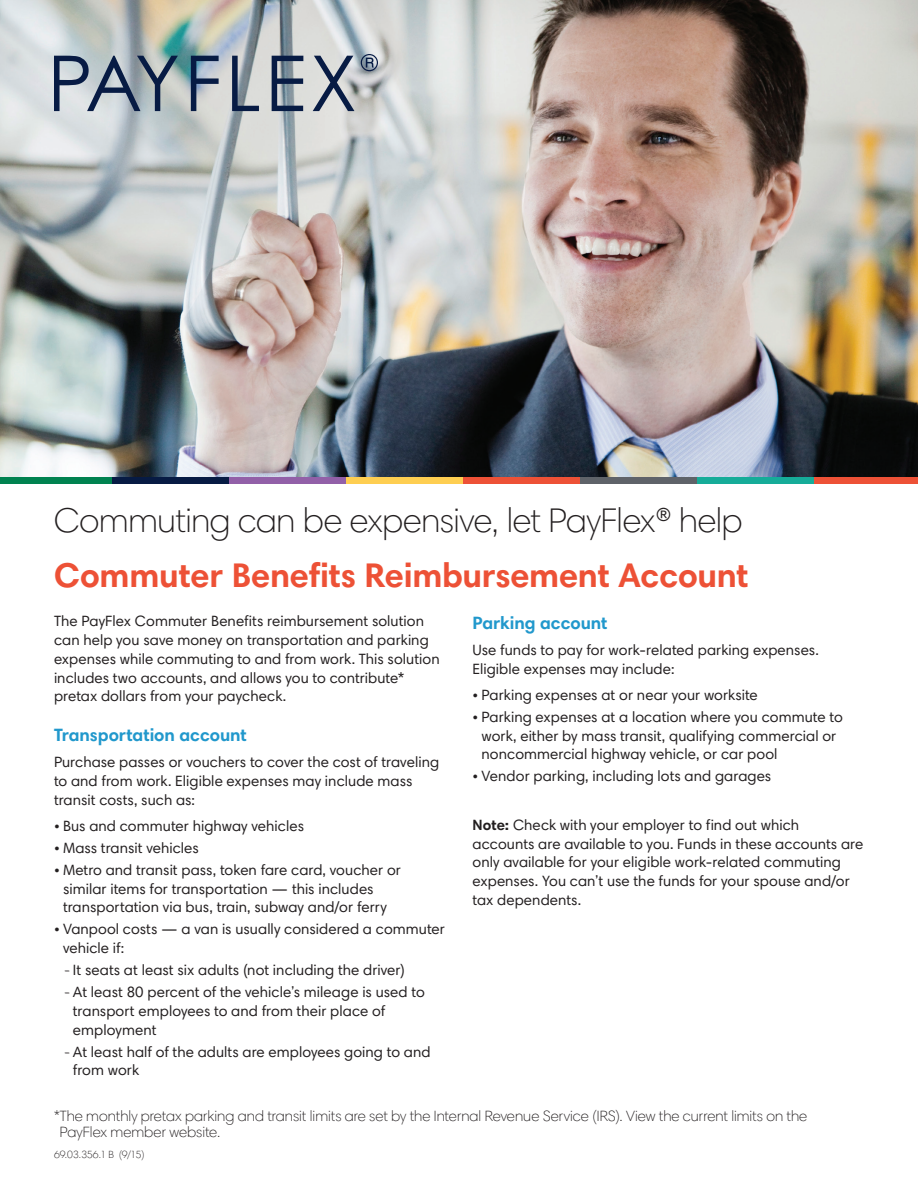
<style>
.page{position:relative;width:918px;height:1188px;background:#fff}
.page>*{position:absolute;margin:0;border:0;box-sizing:border-box;transform-origin:0 0}
.t1{font:300 34.5px "Harmonia Sans Std";letter-spacing:-.01em;color:#231f20}
.t2{font:700 34.5px "Harmonia Sans Std";letter-spacing:-.005em;color:#ed5136}
.t3{font:700 18px "Harmonia Sans Std";letter-spacing:-.005em;color:#2198cc}
.t4{font:15px/18.8px "Harmonia Sans Std";letter-spacing:.005em;color:#231f20}
.t5{font:300 15px/16.5px "Harmonia Sans Std";color:#231f20}
.t6{font:300 10.5px "Harmonia Sans Std";letter-spacing:.005em;color:#231f20}
.s1{font-family:"Foco";font-weight:300}
.s2{font-weight:700}
</style>
<div class="page">
<div style="left:0;top:476px;width:113px;height:8px;background:#008250"></div>
<div style="left:113px;top:476px;width:117px;height:8px;background:#071b44"></div>
<div style="left:230px;top:476px;width:117px;height:8px;background:#9260a8"></div>
<div style="left:347px;top:476px;width:117px;height:8px;background:#fece51"></div>
<div style="left:463px;top:476px;width:117px;height:8px;background:#ed5136"></div>
<div style="left:580px;top:476px;width:117px;height:8px;background:#5f6369"></div>
<div style="left:697px;top:476px;width:117px;height:8px;background:#16ac99"></div>
<div style="left:814px;top:476px;width:104px;height:8px;background:#ed5136"></div>
<img style="left:0;top:0;width:918px;height:476px">
<svg style="left:54px;top:56px;width:124px;height:55px;background:#8d99a6"></svg>
<svg style="left:191px;top:56px;width:28px;height:55px;background:#838fa1"></svg>
<svg style="left:232px;top:56px;width:27px;height:55px"></svg>
<svg style="left:272px;top:56px;width:31px;height:55px;background:#687689"></svg>
<svg style="left:313px;top:56px;width:41px;height:55px;background:#9aa1ac"></svg>
<svg style="left:361px;top:54px;width:17px;height:17px"></svg>
<h1 class="t1" style="left:54px;top:500px;width:690px">Commuting can be expensive, let PayFlex® help</h1>
<h1 class="t2" style="left:54px;top:554px;width:696px">Commuter Benefits Reimbursement Account</h1>
<p class="t4" style="left:54px;top:612px;width:387px">The PayFlex Commuter Benefits reimbursement solution can help you save money on transportation and parking expenses while commuting to and from work. This solution includes two accounts, and allows you to contribute* pretax dollars from your paycheck.</p>
<p class="t3" style="left:54px;top:723px;width:194px">Transportation account</p>
<p class="t4" style="left:54px;top:752px;width:387px">Purchase passes or vouchers to cover the cost of traveling to and from work. Eligible expenses may include mass transit costs, such as:</p>
<p class="t4" style="left:54px;top:816px;width:252px">• Bus and commuter highway vehicles</p>
<p class="t4" style="left:54px;top:838px;width:146px">• Mass transit vehicles</p>
<p class="t4" style="left:63px;top:860px;width:340px;text-indent:-9px">• Metro and transit pass, token fare card, voucher or similar items for transportation — this includes transportation via bus, train, subway and/or ferry</p>
<p class="t4" style="left:63px;top:920px;width:384px;text-indent:-9px">• Vanpool costs — a van is usually considered a commuter vehicle if:</p>
<p class="t4" style="left:64px;top:959px;width:362px;line-height:22px"><span class="s1">-</span> It seats at least six adults (not including the driver) <span class="s1">-</span>At least 80 percent of the vehicle’s mileage is used to</p>
<p class="t4" style="left:73px;top:1001px;width:314px">transport employees to and from their place of employment</p>
<p class="t4" style="left:73px;top:1042px;width:359px;text-indent:-9px"><span class="s1">-</span>At least half of the adults are employees going to and from work</p>
<p class="t3" style="left:472px;top:611px;width:137px">Parking account</p>
<p class="t4" style="left:472px;top:640px;width:348px">Use funds to pay for work-related parking expenses.<br>Eligible expenses may include:</p>
<p class="t4" style="left:472px;top:685px;width:287px">• Parking expenses at or near your worksite</p>
<p class="t4" style="left:482px;top:707px;width:363px;text-indent:-9px">• Parking expenses at a location where you commute to work, either by mass transit, qualifying commercial or noncommercial highway vehicle, or car pool</p>
<p class="t4" style="left:472px;top:767px;width:300px">• Vendor parking, including lots and garages</p>
<p class="t4" style="left:472px;top:815px;width:392px"><span class="s2">Note:</span> Check with your employer to find out which accounts are available to you. Funds in these accounts are only available for your eligible work-related commuting expenses. You can’t use the funds for your spouse and/or tax dependents.</p>
<p class="t5" style="left:60px;top:1107px;width:749px;text-indent:-6px">*The monthly pretax parking and transit limits are set by the Internal Revenue Service (IRS). View the current limits on the<br>PayFlex member website.</p>
<p class="t6" style="left:54px;top:1148px;width:92px">69.03.356.1 B (9/15)</p>
</div>
